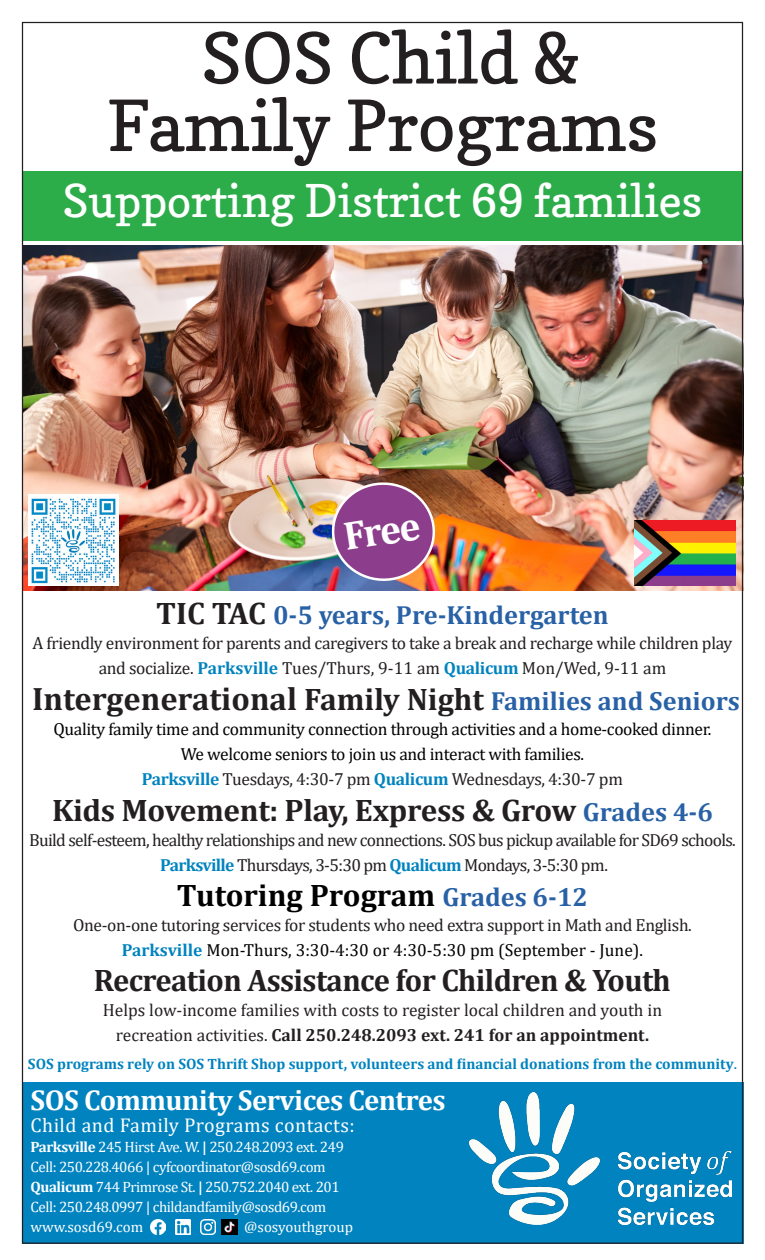
<style>
.page{position:relative;width:765px;height:1260px;background:#fff}
.page>*{position:absolute;margin:0;border:0;box-sizing:border-box;transform-origin:0 0}
.t1{font:70px/67.5px "Copse";color:#231f20;text-align:center}
.t2{font:45px "Copse";color:#fff}
.t3{font:700 40px "Cambria";color:#fff}
.t4{font:700 31.25px "Cambria";letter-spacing:-.02em;color:#231f20}
.t5{font:700 31.25px "Cambria";color:#000}
.t6{font:700 28.75px "Cambria";letter-spacing:-.02em;color:#fff}
.t7{font:700 26.25px "Cambria";color:#2861a6}
.t8{font:20px "Cambria";letter-spacing:.02em;color:#fff}
.t9{font:17.5px/25px "Cambria";letter-spacing:-.02em;color:#231f20;text-align:center}
.t10{font:17.5px "Cambria";letter-spacing:-.04em;color:#231f20}
.t11{font:17.5px "Cambria";letter-spacing:-.02em;color:#000}
.t12{font:17.5px/25px "Cambria";color:#231f20;text-align:center}
.t13{font:17.5px "Cambria";color:#000}
.t14{font:15px "Cambria";letter-spacing:-.03em;color:#fff}
.t15{font:700 15px "Cambria";color:#0083bf}
.t16{font:15px "Cambria";color:#fff}
.s1{font-size:31.25px;color:#231f20}
.s2{font-weight:700;color:#0083bf}
.s3{font-size:32.5px;color:#231f20}
.s4{font-size:26.25px;color:#2861a6}
.s5{font-weight:700}
.s6{font-weight:400;font-size:16.25px}
</style>
<div class="page">
<div style="left:22px;top:1082px;width:722px;height:162px;background:#0083bf"></div>
<img style="left:470px;top:1092px;width:262px;height:132px">
<img style="left:24px;top:245px;width:720px;height:346px">
<div style="left:22px;top:171px;width:720px;height:70px;background:#2cad4a"></div>
<img style="left:150px;top:1219px;width:16px;height:16px">
<img style="left:175px;top:1219px;width:16px;height:16px">
<img style="left:200px;top:1219px;width:16px;height:16px">
<img style="left:222px;top:1219px;width:15px;height:16px">
<img style="left:634px;top:521px;width:102px;height:64px">
<img style="left:28px;top:495px;width:90px;height:90px">
<img style="left:323px;top:474px;width:121px;height:112px">
<p class="t1" style="left:107px;top:24px;width:553px">SOS Child &amp;<br>Family Programs</p>
<p class="t2" style="left:63px;top:173px;width:641px">Supporting District 69 families</p>
<p class="t3" style="left:340px;top:509px;width:78px;rotate:-9deg">Free</p>
<p class="t7" style="left:156px;top:597px;width:454px"><span class="s1">TIC TAC</span> 0-5 years, Pre-Kindergarten</p>
<p class="t9" style="left:33px;top:631px;width:701px">A friendly environment for parents and caregivers to take a break and recharge while children play and socialize. <span class="s2">Parksville</span> Tues/Thurs, 9-11 am <span class="s2">Qualicum</span> Mon/Wed, 9-11 am</p>
<p class="t7" style="left:32px;top:683px;width:709px"><span class="s3">Intergenerational</span> <span class="s1">Family Night</span> Families and Seniors</p>
<p class="t11" style="left:53px;top:719px;width:660px">Quality family time and community connection through activities and a home-cooked dinner.</p>
<p class="t11" style="left:181px;top:744px;width:405px">We welcome seniors to join us and interact with families.</p>
<p class="t9" style="left:142px;top:767px;width:483px"><span class="s2">Parksville</span> Tuesdays, 4:30-7 pm <span class="s2">Qualicum</span> Wednesdays, 4:30-7 pm</p>
<p class="t4" style="left:52px;top:788px;width:662px">Kids Movement: Play, Express &amp; Grow <span class="s4">Grades 4-6</span></p>
<p class="t10" style="left:29px;top:829px;width:708px">Build self-esteem, healthy relationships and new connections. SOS bus pickup available for SD69 schools.</p>
<p class="t10" style="left:160px;top:854px;width:449px"><span class="s2">Parksville</span> Thursdays, 3-5:30 pm <span class="s2">Qualicum</span> Mondays, 3-5:30 pm.</p>
<p class="t5" style="left:177px;top:874px;width:413px">Tutoring Program <span class="s4">Grades 6-12</span></p>
<p class="t9" style="left:73px;top:913px;width:620px">One-on-one tutoring services for students who need extra support in Math and English.</p>
<p class="t13" style="left:122px;top:940px;width:523px"><span class="s2">Parksville</span> Mon-Thurs, 3:30-4:30 or 4:30-5:30 pm (September - June).</p>
<p class="t4" style="left:94px;top:959px;width:578px">Recreation Assistance for Children &amp; Youth</p>
<p class="t12" style="left:103px;top:998px;width:561px">Helps low-income families with costs to register local children and youth in recreation activities. <span class="s5">Call 250.248.2093 ext. 241 for an appointment.</span></p>
<p class="t15" style="left:28px;top:1053px;width:711px">SOS programs rely on SOS Thrift Shop support, volunteers and financial donations from the community<span class="s6">.</span></p>
<p class="t6" style="left:31px;top:1080px;width:417px">SOS Community Services Centres</p>
<p class="t8" style="left:31px;top:1114px;width:326px">Child and Family Programs contacts:</p>
<p class="t14" style="left:31px;top:1138px;width:315px"><span class="s5">Parksville</span> 245 Hirst Ave. W. <span class="s5">|</span> 250.248.2093 ext. 249</p>
<p class="t14" style="left:31px;top:1158px;width:297px">Cell: 250.228.4066 | cyfcoordinator@sosd69.com</p>
<p class="t14" style="left:31px;top:1178px;width:311px"><span class="s5">Qualicum</span> 744 Primrose St. <span class="s5">|</span> 250.752.2040 ext. 201</p>
<p class="t14" style="left:31px;top:1198px;width:297px">Cell: 250.248.0997 | childandfamily@sosd69.com</p>
<p class="t16" style="left:31px;top:1218px;width:114px">www.sosd69.com</p>
<p class="t16" style="left:244px;top:1218px;width:110px">@sosyouthgroup</p>
</div>
